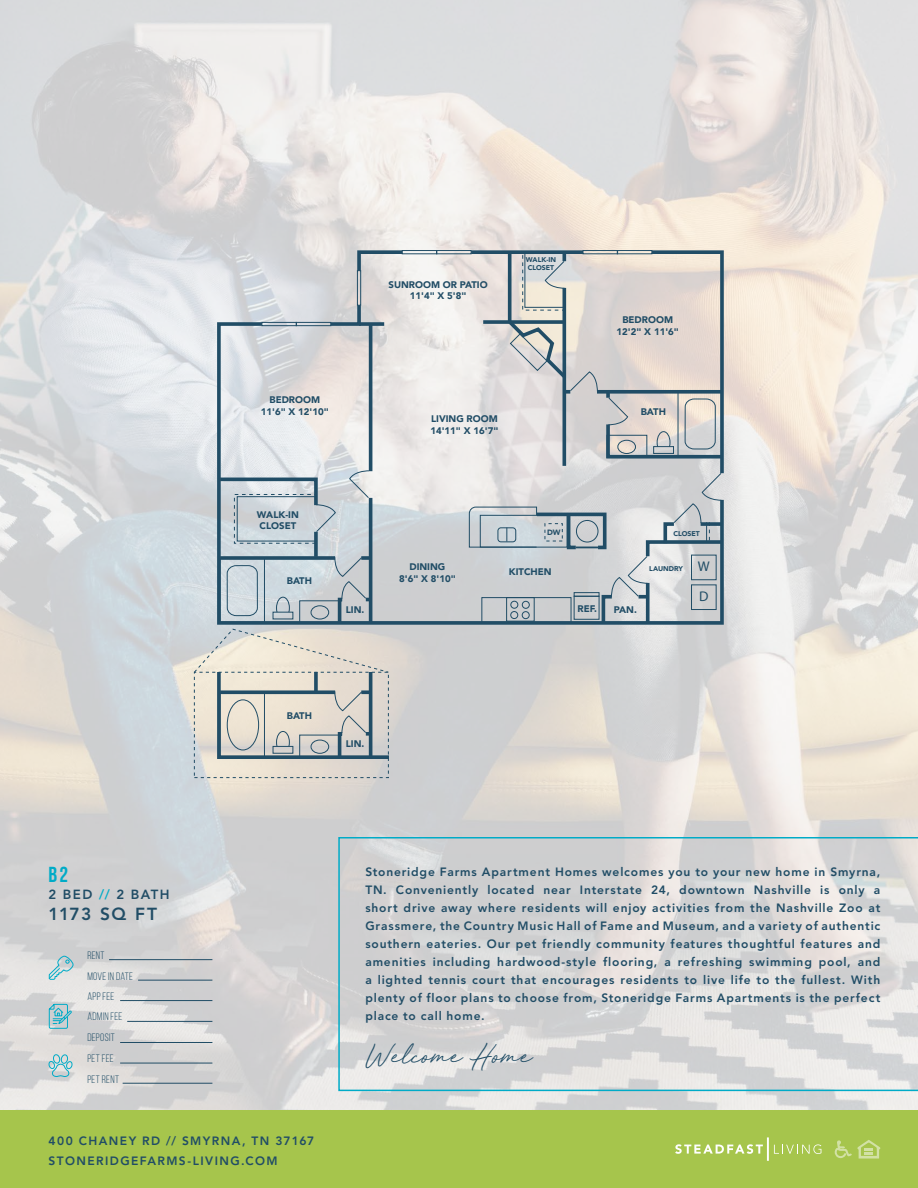
<style>
.page{position:relative;width:918px;height:1188px;background:#fff}
.page>*{position:absolute;margin:0;border:0;box-sizing:border-box;transform-origin:0 0}
.t1{font:25.5px "Red Vevet";color:#214d66}
.t2{font:700 21.75px "Bebas Neue";color:#00abc7}
.t3{font:800 17.4px "Avenir LT Std";letter-spacing:.075em;color:#214d66}
.t4{font:14.1px/29.8px "Myriad Pro";color:#214d66}
.t5{font:800 13.2px "Avenir LT Std";letter-spacing:.11em;color:#214d66}
.t6{font:800 12px/18px "Avenir LT Std";letter-spacing:.085em;color:#214d66;text-align:justify}
.t7{font:800 12px/19.5px "Avenir LT Std";letter-spacing:.115em;color:#214d66}
.t8{font:10.8px/21.6px "Bebas Neue";letter-spacing:.03em;color:#214d66}
.t9{font:900 9.6px/11.6px "Avenir";color:#214d66;text-align:center}
.t10{font:900 7.65px "Avenir";color:#214d66}
.t11{font:900 6.9px/8.2px "Avenir";color:#214d66}
.s1{color:#00abc7}
</style>
<div class="page">
<img style="left:0;top:0;width:918px;height:1110px">
<div style="left:0;top:1110px;width:918px;height:78px;background:#a6c54c"></div>
<svg style="left:835px;top:1140px;width:45px;height:19px"></svg>
<svg style="left:675px;top:1137px;width:146px;height:24px"></svg>
<svg style="left:338px;top:837px;width:580px;height:254px;background:#d5d7d7"></svg>
<hr style="left:109px;top:959px;width:103px;height:1px;background:#214d66">
<hr style="left:120px;top:1063px;width:92px;height:1px;background:#214d66">
<hr style="left:120px;top:1000px;width:92px;height:1px;background:#214d66">
<hr style="left:123px;top:1083px;width:89px;height:1px;background:#214d66">
<hr style="left:127px;top:1021px;width:85px;height:1px;background:#214d66">
<hr style="left:120px;top:1042px;width:92px;height:1px;background:#214d66">
<hr style="left:138px;top:980px;width:74px;height:1px;background:#214d66">
<svg style="left:48px;top:1004px;width:24px;height:25px"></svg>
<svg style="left:48px;top:1054px;width:25px;height:23px"></svg>
<svg style="left:48px;top:955px;width:25px;height:25px"></svg>
<svg style="left:215px;top:320px;width:253px;height:307px;background:#dededf"></svg>
<svg style="left:355px;top:249px;width:51px;height:25px"></svg>
<svg style="left:327px;top:302px;width:36px;height:26px"></svg>
<svg style="left:359px;top:322px;width:25px;height:4px"></svg>
<hr style="left:369px;top:324px;width:3px;height:147px;background:#214d66">
<div style="left:261px;top:322px;width:36px;height:4px;border:1px solid #214d66"></div>
<div style="left:296px;top:322px;width:35px;height:4px;border:1px solid #214d66"></div>
<div style="left:402px;top:250px;width:35px;height:4px;border:1px solid #214d66"></div>
<div style="left:357px;top:270px;width:4px;height:36px;border:1px solid #214d66"></div>
<div style="left:436px;top:250px;width:36px;height:4px;border:1px solid #214d66"></div>
<svg style="left:468px;top:249px;width:258px;height:566px;background:#cfcece"></svg>
<div style="left:576px;top:520px;width:22px;height:22px;border:1px solid #214d66;border-radius:50%"></div>
<div style="left:691px;top:555px;width:26px;height:25px;border:1px solid #214d66"></div>
<div style="left:691px;top:584px;width:26px;height:26px;border:1px solid #214d66"></div>
<svg style="left:193px;top:470px;width:197px;height:345px;background:#cacdcc"></svg>
<div style="left:227px;top:699px;width:32px;height:51px;border:1px solid #214d66;border-radius:50%"></div>
<p class="t9" style="left:261px;top:394px;width:69px">BEDROOM<br>11'6" X 12'10"</p>
<p class="t9" style="left:389px;top:278px;width:101px">SUNROOM OR PATIO<br>11'4" X 5'8"</p>
<p class="t11" style="left:526px;top:255px;width:32px">WALK-IN<br>CLOSET</p>
<p class="t9" style="left:431px;top:413px;width:69px;text-align:left">LIVING ROOM<br>14'11" X 16'7"</p>
<p class="t9" style="left:617px;top:314px;width:64px">BEDROOM<br>12'2" X 11'6"</p>
<p class="t9" style="left:641px;top:406px;width:27px">BATH</p>
<p class="t9" style="left:257px;top:509px;width:43px;text-align:left">WALK-IN<br>CLOSET</p>
<p class="t9" style="left:287px;top:575px;width:27px">BATH</p>
<p class="t9" style="left:399px;top:561px;width:58px">DINING<br>8'6" X 8'10"</p>
<p class="t10" style="left:547px;top:526px;width:15px">DW</p>
<p class="t9" style="left:509px;top:566px;width:44px">KITCHEN</p>
<p class="t9" style="left:577px;top:602px;width:21px">REF.</p>
<p class="t9" style="left:346px;top:603px;width:20px">LIN.</p>
<p class="t9" style="left:614px;top:604px;width:25px">PAN.</p>
<p class="t11" style="left:673px;top:529px;width:28px">CLOSET</p>
<p class="t11" style="left:649px;top:564px;width:35px">LAUNDRY</p>
<p class="t4" style="left:698px;top:552px;width:13px">W<br>D</p>
<p class="t9" style="left:287px;top:709px;width:27px">BATH</p>
<p class="t9" style="left:346px;top:737px;width:20px">LIN.</p>
<h2 class="t2" style="left:49px;top:863px;width:21px">B2</h2>
<p class="t6" style="left:365px;top:863px;width:517px">Stoneridge Farms Apartment Homes welcomes you to your new home in Smyrna, TN. Conveniently located near Interstate 24, downtown Nashville is only a short drive away where residents will enjoy activities from the Nashville Zoo at Grassmere, the Country Music Hall of Fame and Museum, and a variety of authentic southern eateries. Our pet friendly community features thoughtful features and amenities including hardwood-style flooring, a refreshing swimming pool, and a lighted tennis court that encourages residents to live life to the fullest. With plenty of floor plans to choose from, Stoneridge Farms Apartments is the perfect place to call home.</p>
<h1 class="t1" style="left:365px;top:1037px;width:169px">Welcome Home</h1>
<p class="t5" style="left:49px;top:887px;width:123px">2 BED <span class="s1">//</span> 2 BATH</p>
<h3 class="t3" style="left:49px;top:904px;width:110px">1173 SQ FT</h3>
<p class="t8" style="left:87px;top:944px;width:19px">RENT</p>
<p class="t8" style="left:87px;top:985px;width:29px">APP FEE</p>
<p class="t8" style="left:87px;top:965px;width:47px">MOVE IN DATE</p>
<p class="t8" style="left:87px;top:1005px;width:37px">ADMIN FEE<br>DEPOSIT</p>
<p class="t8" style="left:87px;top:1048px;width:28px">PET FEE</p>
<p class="t8" style="left:87px;top:1068px;width:33px">PET RENT</p>
<p class="t7" style="left:49px;top:1131px;width:267px">400 CHANEY RD // SMYRNA, TN 37167<br>STONERIDGEFARMS-LIVING.COM</p>
</div>
